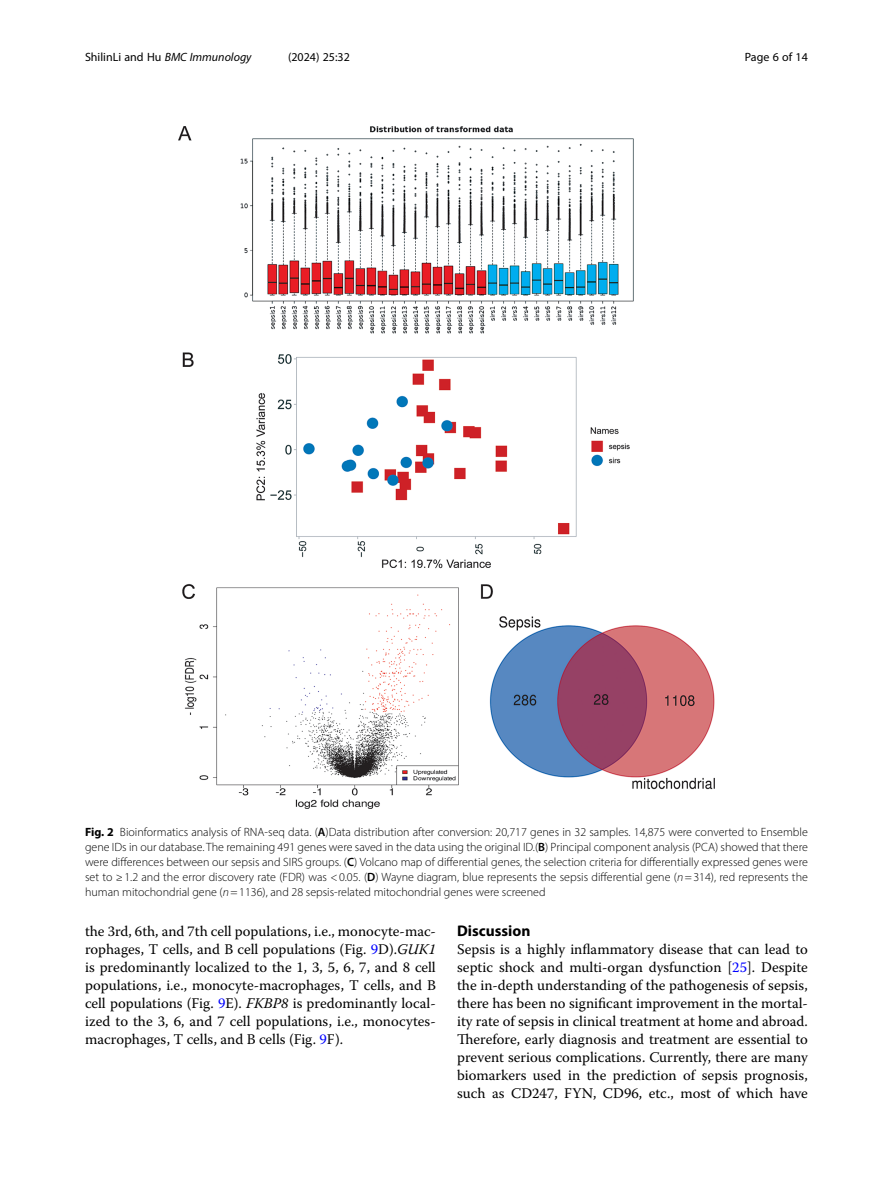
<style>
.page{position:relative;width:893px;height:1191px;background:#fff}
.page>*{position:absolute;margin:0;border:0;box-sizing:border-box;transform-origin:0 0}
.Head_1{font:700 15.45px "Myriad Pro";color:#000}
.Body_Text{font:14.7px/18px "Warnock Pro";color:#000;text-align:justify}
.Figure_Caption{font:300 12px/15px "Myriad Pro";color:#000;text-align:justify}
.t1{font:12px "Myriad Pro";color:#000}
.s1{font-style:italic}
.s2{font-weight:700}
.s3{font-weight:600}
.s4{color:#00f}
</style>
<div class="page">
<img style="left:179px;top:126px;width:535px;height:683px">
<p class="t1" style="left:85px;top:50px;width:168px">ShilinLi and Hu <span class="s1">BMC Immunology</span></p>
<p class="t1" style="left:288px;top:50px;width:63px">(2024) 25:32</p>
<p class="t1" style="left:745px;top:50px;width:65px">Page 6 of 14</p>
<p class="Figure_Caption" style="left:85px;top:824px;width:724px"><span class="s2">Fig. 2</span> Bioinformatics analysis of RNA-seq data. (<span class="s3">A</span>)Data distribution after conversion: 20,717 genes in 32 samples. 14,875 were converted to Ensemble gene IDs in our database. The remaining 491 genes were saved in the data using the original ID.(<span class="s3">B</span>) Principal component analysis (PCA) showed that there were differences between our sepsis and SIRS groups. (<span class="s3">C</span>) Volcano map of differential genes, the selection criteria for differentially expressed genes were set to ≥1.2 and the error discovery rate (FDR) was &lt;0.05. (<span class="s3">D</span>) Wayne diagram, blue represents the sepsis differential gene (<span class="s1">n</span>=314), red represents the human mitochondrial gene (<span class="s1">n</span>=1136), and 28 sepsis-related mitochondrial genes were screened</p>
<p class="Body_Text" style="left:85px;top:922px;width:352px">the 3rd, 6th, and 7th cell populations, i.e., monocyte-mac&shy;rophages, T cells, and B cell populations (Fig. <span class="s4">9</span>D).<span class="s1">GUK1 </span>is predominantly localized to the 1, 3, 5, 6, 7, and 8 cell populations, i.e., monocyte-macrophages, T cells, and B cell populations (Fig. <span class="s4">9</span>E). <span class="s1">FKBP8</span> is predominantly local&shy;ized to the 3, 6, and 7 cell populations, i.e., monocytes&shy;macrophages, T cells, and B cells (Fig. <span class="s4">9</span>F).</p>
<p class="Head_1" style="left:457px;top:921px;width:75px">Discussion</p>
<p class="Body_Text" style="left:457px;top:940px;width:352px">Sepsis is a highly inflammatory disease that can lead to septic shock and multi-organ dysfunction [<span class="s4">25</span>]. Despite the in-depth understanding of the pathogenesis of sepsis, there has been no significant improvement in the mortal&shy;ity rate of sepsis in clinical treatment at home and abroad.<br>Therefore, early diagnosis and treatment are essential to prevent serious complications. Currently, there are many biomarkers used in the prediction of sepsis prognosis, such as CD247, FYN, CD96, etc., most of which have</p>
</div>
